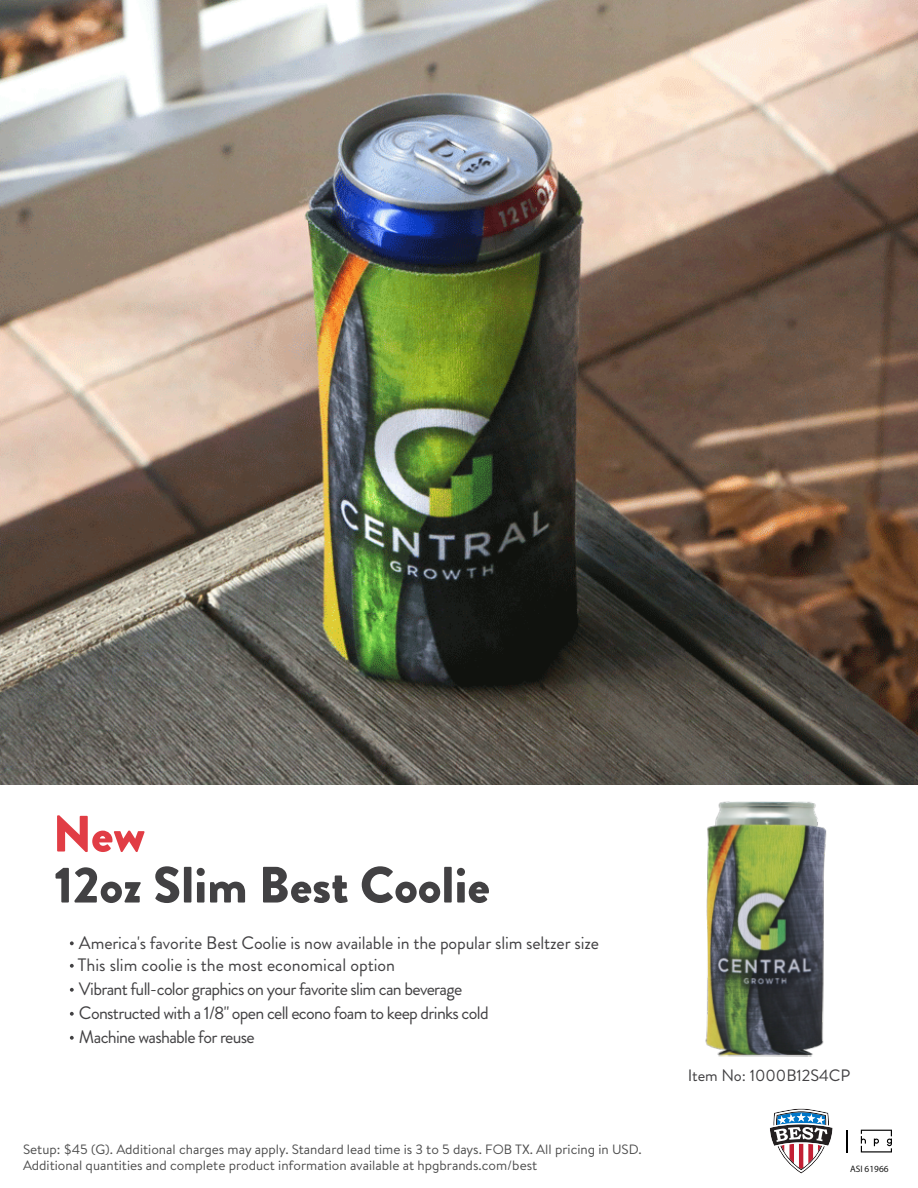
<style>
.page{position:relative;width:918px;height:1188px;background:#fff}
.page>*{position:absolute;margin:0;border:0;box-sizing:border-box;transform-origin:0 0}
.t1{font:900 51px "Brandon Grotesque";color:#424143}
.t2{font:18px/23.5px "Brandon Grotesque";letter-spacing:-.04em;color:#424143}
.t3{font:16.5px "Brandon Grotesque";color:#424143}
.t4{font:13.5px/16.2px "Brandon Text";color:#4d4d4d}
.t5{font:9.3px "Myriad Pro";color:#1a1a1a}
</style>
<div class="page">
<svg style="left:70px;top:941px;width:4px;height:4px"></svg>
<svg style="left:70px;top:964px;width:4px;height:4px"></svg>
<svg style="left:70px;top:988px;width:4px;height:4px"></svg>
<svg style="left:70px;top:1012px;width:4px;height:4px"></svg>
<svg style="left:70px;top:1036px;width:4px;height:4px"></svg>
<svg style="left:57px;top:815px;width:88px;height:37px"></svg>
<img style="left:0;top:0;width:918px;height:785px">
<img style="left:705px;top:801px;width:122px;height:256px">
<svg style="left:847px;top:1130px;width:1px;height:22px"></svg>
<svg style="left:861px;top:1130px;width:31px;height:22px"></svg>
<svg style="left:770px;top:1108px;width:63px;height:66px"></svg>
<h1 class="t1" style="left:54px;top:849px;width:437px">12oz Slim Best Coolie</h1>
<p class="t2" style="left:78px;top:931px;width:523px">America's favorite Best Coolie is now available in the popular slim seltzer size This slim coolie is the most economical option<br>Vibrant full-color graphics on your favorite slim can beverage<br>Constructed with a 1/8" open cell econo foam to keep drinks cold<br>Machine washable for reuse</p>
<p class="t4" style="left:23px;top:1141px;width:620px">Setup: $45 (G). Additional charges may apply. Standard lead time is 3 to 5 days. FOB TX. All pricing in USD.<br>Additional quantities and complete product information available at hpgbrands.com/best</p>
<p class="t3" style="left:688px;top:1064px;width:164px">Item No: 1000B12S4CP</p>
<p class="t5" style="left:850px;top:1164px;width:40px">ASI 61966</p>
</div>
